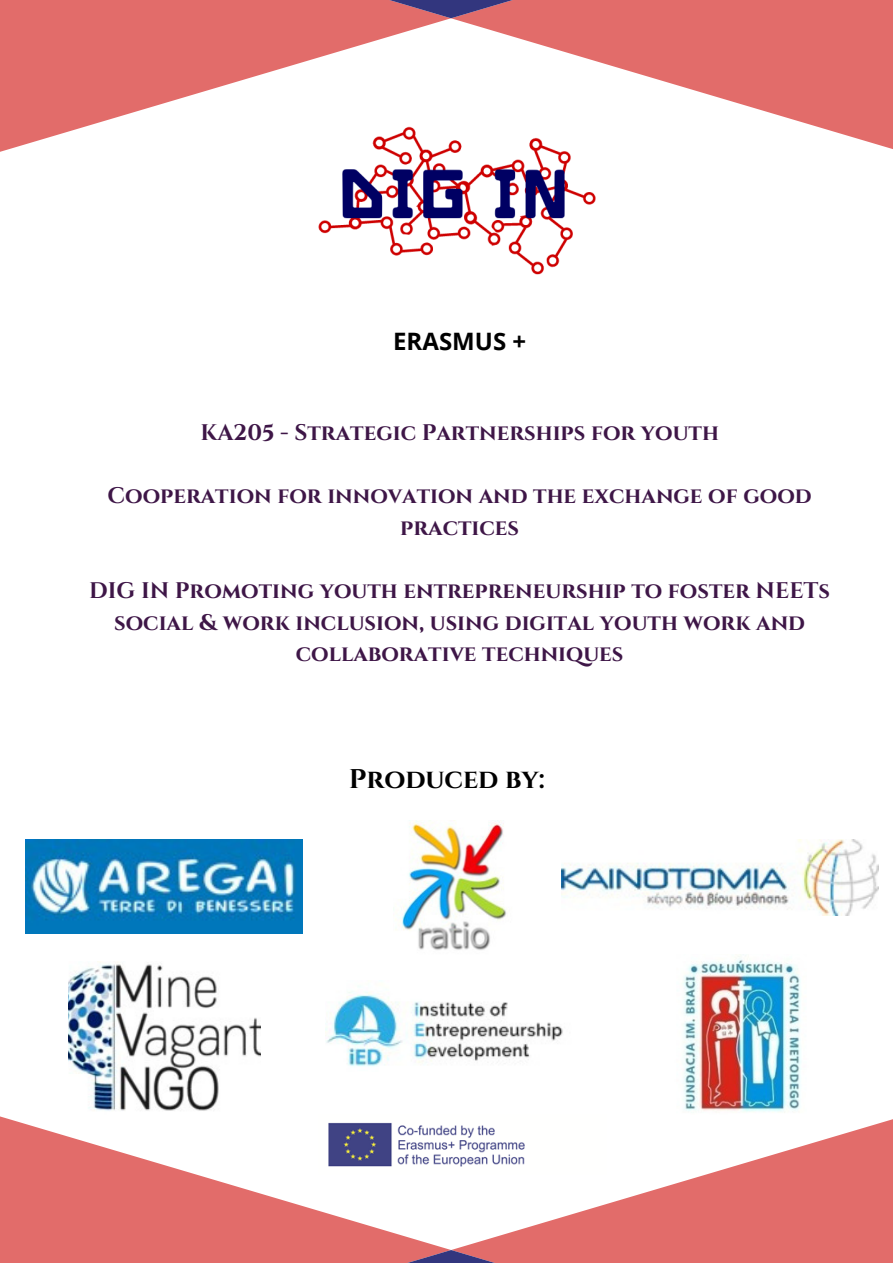
<style>
.page{position:relative;width:893px;height:1263px;background:#fff}
.page>*{position:absolute;margin:0;border:0;box-sizing:border-box;transform-origin:0 0}
.t1{font:700 27px "Cinzel";color:#000}
.t2{font:700 24px "Open Sans";color:#000}
.t3{font:700 22.5px/31.5px "Cinzel";color:#3e1647;text-align:center}
</style>
<div class="page">
<svg style="left:451px;top:1119px;width:442px;height:144px;fill:#e26c6a"></svg>
<svg style="left:0;top:1116px;width:451px;height:147px;fill:#e26c6a"></svg>
<svg style="left:220px;top:1250px;width:462px;height:13px;background:#d1676c"></svg>
<img style="left:318px;top:1116px;width:288px;height:58px">
<img style="left:318px;top:197px;width:278px;height:78px">
<svg style="left:0;top:0;width:451px;height:197px"></svg>
<svg style="left:451px;top:0;width:442px;height:197px"></svg>
<svg style="left:219px;top:0;width:464px;height:18px;background:#ca656d"></svg>
<img style="left:26px;top:839px;width:277px;height:94px">
<img style="left:393px;top:820px;width:113px;height:130px">
<img style="left:561px;top:839px;width:317px;height:76px">
<img style="left:68px;top:961px;width:192px;height:150px">
<img style="left:326px;top:986px;width:237px;height:81px">
<img style="left:683px;top:959px;width:118px;height:154px">
<p class="t2" style="left:393px;top:324px;width:134px">ERASMUS +</p>
<p class="t3" style="left:200px;top:418px;width:520px">KA205 - Strategic Partnerships for youth</p>
<p class="t3" style="left:108px;top:481px;width:705px">Cooperation for innovation and the exchange of good practices</p>
<p class="t3" style="left:89px;top:575px;width:742px">DIG IN Promoting youth entrepreneurship to foster NEETs social &amp; work inclusion, using digital youth work and collaborative techniques</p>
<p class="t1" style="left:349px;top:761px;width:197px">Produced by:</p>
</div>
